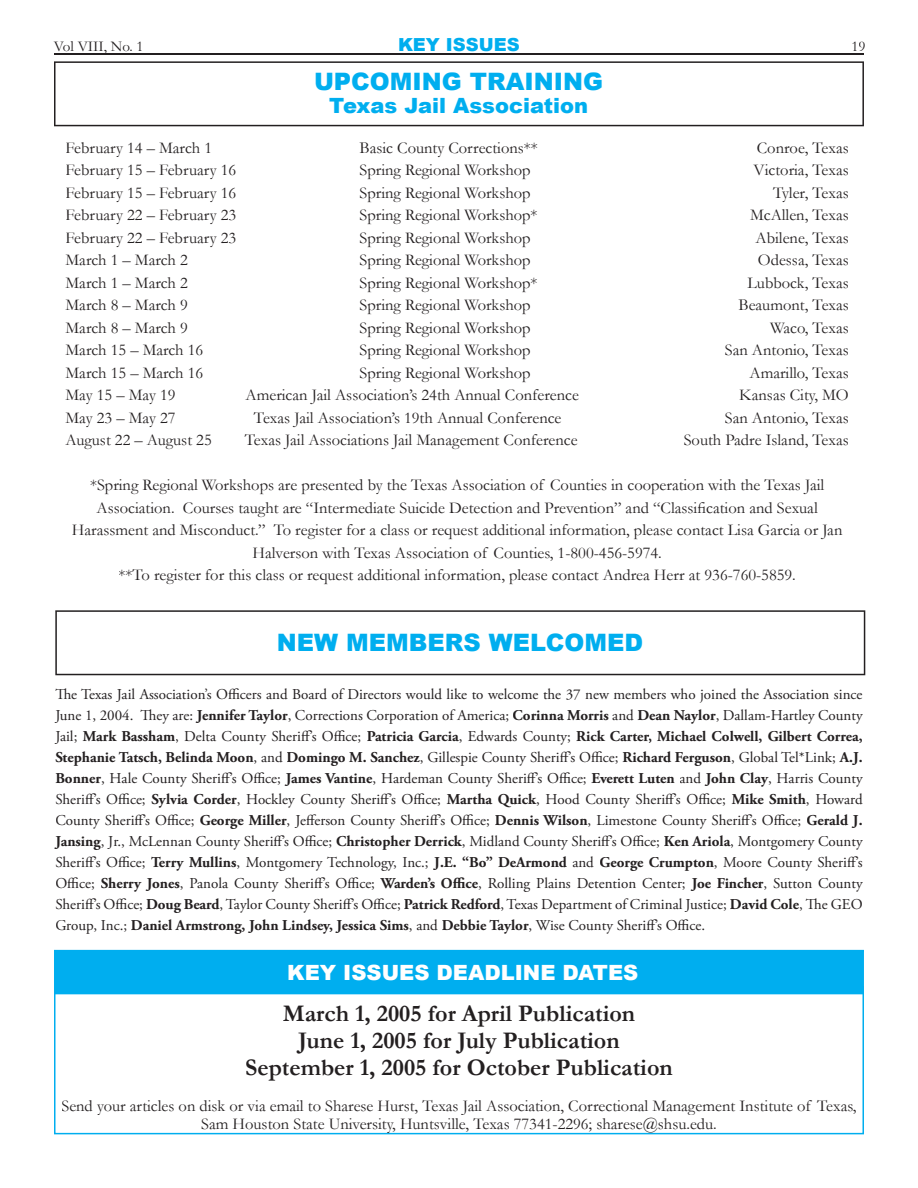
<style>
.page{position:relative;width:918px;height:1188px;background:#fff}
.page>*{position:absolute;margin:0;border:0;box-sizing:border-box;transform-origin:0 0}
.t1{font:700 24px/27px "Garamond";color:#231f20;text-align:center}
.t2{font:900 24px "Arial";color:#00aeef}
.t3{font:900 21px "Arial";color:#fff}
.t4{font:900 21px "Arial";color:#00aeef}
.t5{font:900 18px "Arial";color:#00aeef}
.t6{font:16.5px/22.5px "Garamond";color:#231f20;text-align:center}
.t7{font:15px/21px "Adobe Garamond Pro";color:#231f20;text-align:justify}
.t8{font:15px "Garamond";color:#231f20}
.s1{font-weight:700}
</style>
<div class="page">
<div style="left:54px;top:950px;width:810px;height:36px;background:#00aeef"></div>
<svg style="left:54px;top:986px;width:810px;height:148px"></svg>
<svg style="left:54px;top:61px;width:810px;height:65px"></svg>
<svg style="left:55px;top:610px;width:810px;height:65px"></svg>
<hr style="left:54px;top:53px;width:810px;height:2px;background:#231f20">
<p class="t8" style="left:54px;top:36px;width:91px">Vol VIII, No. 1</p>
<p class="t5" style="left:398px;top:31px;width:123px">KEY ISSUES</p>
<p class="t8" style="left:851px;top:36px;width:16px">19</p>
<h1 class="t2" style="left:314px;top:64px;width:291px">UPCOMING TRAINING</h1>
<p class="t4" style="left:329px;top:90px;width:260px">Texas Jail Association</p>
<p class="t6" style="left:66px;top:136px;width:148px">February 14 – March 1</p>
<p class="t6" style="left:360px;top:136px;width:180px">Basic County Corrections**</p>
<p class="t6" style="left:757px;top:136px;width:94px">Conroe, Texas</p>
<p class="t6" style="left:66px;top:159px;width:172px">February 15 – February 16</p>
<p class="t6" style="left:360px;top:159px;width:173px">Spring Regional Workshop</p>
<p class="t6" style="left:754px;top:159px;width:97px">Victoria, Texas</p>
<p class="t6" style="left:66px;top:181px;width:172px">February 15 – February 16</p>
<p class="t6" style="left:360px;top:181px;width:173px">Spring Regional Workshop</p>
<p class="t6" style="left:773px;top:181px;width:77px">Tyler, Texas</p>
<p class="t6" style="left:66px;top:204px;width:172px">February 22 – February 23</p>
<p class="t6" style="left:360px;top:204px;width:180px">Spring Regional Workshop*</p>
<p class="t6" style="left:750px;top:204px;width:100px">McAllen, Texas</p>
<p class="t6" style="left:66px;top:226px;width:172px">February 22 – February 23</p>
<p class="t6" style="left:360px;top:226px;width:173px">Spring Regional Workshop</p>
<p class="t6" style="left:756px;top:226px;width:95px">Abilene, Texas</p>
<p class="t6" style="left:66px;top:249px;width:124px">March 1 – March 2</p>
<p class="t6" style="left:360px;top:249px;width:173px">Spring Regional Workshop</p>
<p class="t6" style="left:758px;top:249px;width:92px">Odessa, Texas</p>
<p class="t6" style="left:66px;top:271px;width:124px">March 1 – March 2</p>
<p class="t6" style="left:360px;top:271px;width:180px">Spring Regional Workshop*</p>
<p class="t6" style="left:748px;top:271px;width:103px">Lubbock, Texas</p>
<p class="t6" style="left:66px;top:294px;width:124px">March 8 – March 9</p>
<p class="t6" style="left:360px;top:294px;width:173px">Spring Regional Workshop</p>
<p class="t6" style="left:739px;top:294px;width:112px">Beaumont, Texas</p>
<p class="t6" style="left:66px;top:316px;width:124px">March 8 – March 9</p>
<p class="t6" style="left:360px;top:316px;width:173px">Spring Regional Workshop</p>
<p class="t6" style="left:770px;top:316px;width:80px">Waco, Texas</p>
<p class="t6" style="left:66px;top:339px;width:139px">March 15 – March 16</p>
<p class="t6" style="left:360px;top:339px;width:173px">Spring Regional Workshop</p>
<p class="t6" style="left:725px;top:339px;width:125px">San Antonio, Texas</p>
<p class="t6" style="left:66px;top:361px;width:139px">March 15 – March 16</p>
<p class="t6" style="left:360px;top:361px;width:173px">Spring Regional Workshop</p>
<p class="t6" style="left:750px;top:361px;width:101px">Amarillo, Texas</p>
<p class="t6" style="left:66px;top:384px;width:111px">May 15 – May 19</p>
<p class="t6" style="left:246px;top:384px;width:335px">American Jail Association’s 24th Annual Conference</p>
<p class="t6" style="left:739px;top:384px;width:111px">Kansas City, MO</p>
<p class="t6" style="left:66px;top:406px;width:111px">May 23 – May 27</p>
<p class="t6" style="left:254px;top:406px;width:309px">Texas Jail Association’s 19th Annual Conference</p>
<p class="t6" style="left:725px;top:406px;width:125px">San Antonio, Texas</p>
<p class="t6" style="left:66px;top:429px;width:148px">August 22 – August 25</p>
<p class="t6" style="left:245px;top:429px;width:334px">Texas Jail Associations Jail Management Conference</p>
<p class="t6" style="left:684px;top:429px;width:167px">South Padre Island, Texas</p>
<p class="t6" style="left:72px;top:474px;width:772px">*Spring Regional Workshops are presented by the Texas Association of Counties in cooperation with the Texas Jail Association. Courses taught are “Intermediate Suicide Detection and Prevention” and “Classification and Sexual Harassment and Misconduct.” To register for a class or request additional information, please contact Lisa Garcia or Jan Halverson with Texas Association of Counties, 1-800-456-5974.<br>**To register for this class or request additional information, please contact Andrea Herr at 936-760-5859.</p>
<h1 class="t2" style="left:277px;top:625px;width:368px">NEW MEMBERS WELCOMED</h1>
<p class="t7" style="left:55px;top:685px;width:809px">The Texas Jail Association’s Officers and Board of Directors would like to welcome the 37 new members who joined the Association since June 1, 2004. They are: <span class="s1">Jennifer Taylor</span>, Corrections Corporation of America; <span class="s1">Corinna Morris</span> and <span class="s1">Dean Naylor</span>, Dallam-Hartley County Jail; <span class="s1">Mark Bassham</span>, Delta County Sheriff’s Office; <span class="s1">Patricia Garcia</span>, Edwards County; <span class="s1">Rick Carter, Michael Colwell, Gilbert Correa, Stephanie Tatsch, Belinda Moon</span>, and <span class="s1">Domingo M. Sanchez</span>, Gillespie County Sheriff’s Office; <span class="s1">Richard Ferguson</span>, Global Tel*Link; <span class="s1">A.J.<br>Bonner</span>, Hale County Sheriff’s Office; <span class="s1">James Vantine</span>, Hardeman County Sheriff’s Office; <span class="s1">Everett Luten</span> and <span class="s1">John Clay</span>, Harris County Sheriff’s Office; <span class="s1">Sylvia Corder</span>, Hockley County Sheriff’s Office; <span class="s1">Martha Quick</span>, Hood County Sheriff’s Office; <span class="s1">Mike Smith</span>, Howard County Sheriff’s Office; <span class="s1">George Miller</span>, Jefferson County Sheriff’s Office; <span class="s1">Dennis Wilson</span>, Limestone County Sheriff’s Office; <span class="s1">Gerald J.<br>Jansing</span>, Jr., McLennan County Sheriff’s Office; <span class="s1">Christopher Derrick</span>, Midland County Sheriff’s Office; <span class="s1">Ken Ariola</span>, Montgomery County Sheriff’s Office; <span class="s1">Terry Mullins</span>, Montgomery Technology, Inc.; <span class="s1">J.E. “Bo” DeArmond</span> and <span class="s1">George Crumpton</span>, Moore County Sheriff’s Office; <span class="s1">Sherry Jones</span>, Panola County Sheriff’s Office; <span class="s1">Warden’s Office</span>, Rolling Plains Detention Center; <span class="s1">Joe Fincher</span>, Sutton County Sheriff’s Office; <span class="s1">Doug Beard</span>, Taylor County Sheriff’s Office; <span class="s1">Patrick Redford</span>, Texas Department of Criminal Justice; <span class="s1">David Cole</span>, The GEO Group, Inc.; <span class="s1">Daniel Armstrong, John Lindsey, Jessica Sims</span>, and <span class="s1">Debbie Taylor</span>, Wise County Sheriff’s Office.</p>
<p class="t3" style="left:287px;top:958px;width:353px">KEY ISSUES DEADLINE DATES</p>
<h1 class="t1" style="left:245px;top:1000px;width:429px">March 1, 2005 for April Publication<br>June 1, 2005 for July Publication<br>September 1, 2005 for October Publication</h1>
<p class="t6" style="left:61px;top:1096px;width:797px;line-height:18px">Send your articles on disk or via email to Sharese Hurst, Texas Jail Association, Correctional Management Institute of Texas,<br>Sam Houston State University, Huntsville, Texas 77341-2296; sharese@shsu.edu.</p>
</div>
